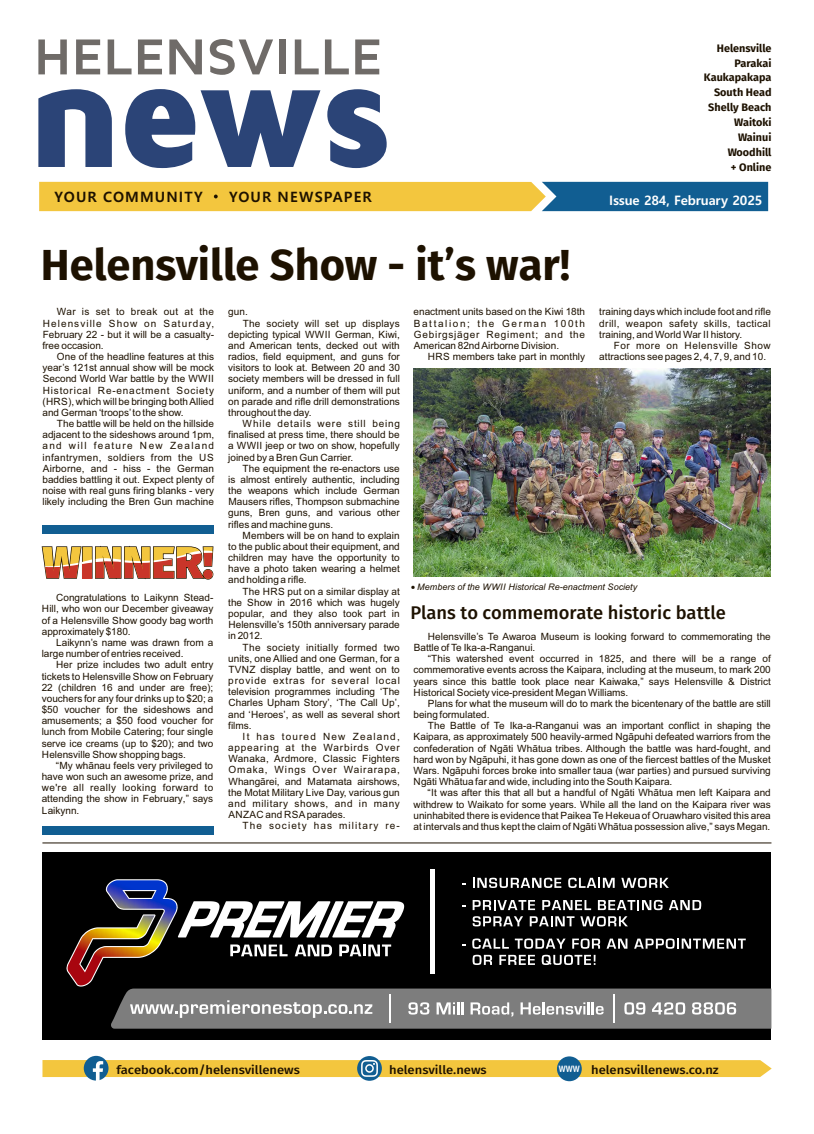
<style>
.page{position:relative;width:814px;height:1134px;background:#fff}
.page>*{position:absolute;margin:0;border:0;box-sizing:border-box;transform-origin:0 0}
.t1{font:900 153.6px "Maven Pro";color:#2b4477}
.t2{font:700 52.3px "Maven Pro";color:#6f6b68;scale:1.04 1}
.t3{font:700 43.4px "Fira Sans";color:#1d1100}
.t4{font:500 18.3px "Fira Sans";color:#1d1100}
.t5{font:700 14.2px "Malgun Gothic";letter-spacing:.08em;color:#1d1100}
.t6{font:700 13px "Malgun Gothic";letter-spacing:-.01em;color:#fff}
.t7{font:500 11.9px "Fira Sans";color:#1d1100;scale:1.09 1}
.t8{font:700 10.8px/14.9px "Fira Sans";color:#1d1100;text-align:right}
.t9{font:10px/11.2px "Arial";color:#1d1100;text-align:justify}
.t10{font:10px "Arial";letter-spacing:.02em;color:#1d1100}
.t11{font:10px/11.2px "Arial";letter-spacing:.025em;color:#1d1100}
.t12{font:10px "Arial";letter-spacing:.08em;color:#1d1100}
.t13{font:10px "Arial";letter-spacing:.03em;color:#1d1100}
.t14{font:10px "Arial";letter-spacing:.09em;color:#1d1100}
.t15{font:10px "Arial";letter-spacing:.075em;color:#1d1100}
.t16{font:10px "Arial";letter-spacing:.055em;color:#1d1100}
.t17{font:10px "Arial";letter-spacing:.11em;color:#1d1100}
.t18{font:10px "Arial";letter-spacing:.115em;color:#1d1100}
.t19{font:italic 9px "Arial";color:#1d1100}
</style>
<div class="page">
<div style="left:43px;top:852px;width:728px;height:187px;background:#000"></div>
<div style="left:430px;top:869px;width:5px;height:105px;background:#fff"></div>
<svg style="left:66px;top:878px;width:705px;height:151px"></svg>
<svg style="left:39px;top:182px;width:729px;height:29px;background:#afa759"></svg>
<hr style="left:42px;top:843px;width:729px;height:1px;background:#1d1100">
<div style="left:42px;top:526px;width:171px;height:8px;background:#115e92"></div>
<div style="left:42px;top:827px;width:171px;height:8px;background:#115e92"></div>
<svg style="left:41px;top:546px;width:173px;height:34px"></svg>
<div style="left:84px;top:1056px;width:24px;height:24px;background:#115e92;border-radius:50%"></div>
<div style="left:357px;top:1056px;width:25px;height:25px;background:#115e92;border-radius:50%"></div>
<svg style="left:42px;top:1060px;width:729px;height:21px"></svg>
<div style="left:557px;top:1056px;width:24px;height:25px;background:#115e92;border-radius:50%"></div>
<img style="left:413px;top:368px;width:358px;height:209px">
<h2 class="t2" style="left:34px;top:24px;width:337px">HELENSVILLE</h2>
<h1 class="t1" style="left:25px;top:19px;width:369px">news</h1>
<h3 class="t5" style="left:54px;top:190px;width:150px">YOUR COMMUNITY</h3>
<h3 class="t5" style="left:229px;top:190px;width:144px">YOUR NEWSPAPER</h3>
<h3 class="t3" style="left:41px;top:246px;width:531px">Helensville Show - it’s war!</h3>
<p class="t8" style="left:704px;top:41px;width:69px">Helensville<br>Parakai<br>Kaukapakapa<br>South Head<br>Shelly Beach<br>Waitoki<br>Wainui<br>Woodhill<br>+ Online</p>
<h3 class="t6" style="left:609px;top:195px;width:155px">Issue 284, February 2025</h3>
<p class="t9" style="left:43px;top:307px;width:173px;text-indent:14px">War is set to break out at the Helensville Show on Saturday, February 22 - but it will be a casualty&shy;free occasion.</p>
<p class="t9" style="left:42px;top:352px;width:173px;text-indent:14px">One of the headline features at this year’s 121st annual show will be mock Second World War battle by the WWII Historical Re-enactment Society (HRS), which will be bringing both Allied and German ‘troops’ to the show.</p>
<p class="t9" style="left:42px;top:419px;width:173px;text-indent:14px">The battle will be held on the hillside adjacent to the sideshows around 1pm, and will feature New Zealand infantrymen, soldiers from the US Airborne, and - hiss - the German baddies battling it out. Expect plenty of noise with real guns firing blanks - very likely including the Bren Gun machine</p>
<p class="t9" style="left:42px;top:593px;width:173px;text-indent:14px">Congratulations to Laikynn Stead-Hill, who won our December giveaway of a Helensville Show goody bag worth approximately $180.</p>
<p class="t9" style="left:42px;top:638px;width:173px;text-indent:14px">Laikynn’s name was drawn from a large number of entries received.</p>
<p class="t9" style="left:42px;top:660px;width:173px;text-indent:14px">Her prize includes two adult entry tickets to Helensville Show on February 22 (children 16 and under are free); vouchers for any four drinks up to $20; a $50 voucher for the sideshows and amusements; a $50 food voucher for lunch from Mobile Catering; four single serve ice creams (up to $20); and two Helensville Show shopping bags.</p>
<p class="t9" style="left:42px;top:761px;width:173px;text-indent:14px">“My whānau feels very privileged to have won such an awesome prize, and we're all really looking forward to attending the show in February,” says Laikynn.</p>
<p class="t9" style="left:228px;top:307px;width:21px">gun.</p>
<p class="t10" style="left:243px;top:319px;width:159px">The society will set up displays</p>
<p class="t9" style="left:228px;top:329px;width:173px">depicting typical WWII German, Kiwi,</p>
<p class="t9" style="left:228px;top:341px;width:173px">and American tents, decked out with</p>
<p class="t9" style="left:228px;top:352px;width:173px">radios, field equipment, and guns for</p>
<p class="t9" style="left:228px;top:363px;width:173px">visitors to look at. Between 20 and 30</p>
<p class="t9" style="left:228px;top:374px;width:173px">society members will be dressed in full</p>
<p class="t9" style="left:228px;top:385px;width:173px">uniform, and a number of them will put</p>
<p class="t9" style="left:228px;top:396px;width:173px">on parade and rifle drill demonstrations</p>
<p class="t9" style="left:228px;top:408px;width:85px">throughout the day.</p>
<p class="t15" style="left:243px;top:420px;width:159px">While details were still being</p>
<p class="t9" style="left:228px;top:430px;width:173px">finalised at press time, there should be</p>
<p class="t9" style="left:228px;top:441px;width:173px">a WWII jeep or two on show, hopefully</p>
<p class="t9" style="left:228px;top:452px;width:127px">joined by a Bren Gun Carrier.</p>
<p class="t9" style="left:243px;top:464px;width:159px">The equipment the re-enactors use</p>
<p class="t9" style="left:228px;top:475px;width:173px">is almost entirely authentic, including</p>
<p class="t9" style="left:228px;top:486px;width:173px">the weapons which include German</p>
<p class="t9" style="left:228px;top:497px;width:173px">Mausers rifles, Thompson submachine</p>
<p class="t9" style="left:228px;top:508px;width:173px">guns, Bren guns, and various other</p>
<p class="t9" style="left:228px;top:519px;width:107px">rifles and machine guns.</p>
<p class="t9" style="left:243px;top:531px;width:158px">Members will be on hand to explain</p>
<p class="t9" style="left:228px;top:542px;width:173px">to the public about their equipment, and</p>
<p class="t9" style="left:228px;top:553px;width:173px">children may have the opportunity to</p>
<p class="t9" style="left:228px;top:564px;width:173px">have a photo taken wearing a helmet</p>
<p class="t9" style="left:228px;top:575px;width:80px">and holding a rifle.</p>
<p class="t9" style="left:243px;top:586px;width:159px">The HRS put on a similar display at</p>
<p class="t9" style="left:228px;top:598px;width:173px">the Show in 2016 which was hugely</p>
<p class="t9" style="left:228px;top:609px;width:173px">popular, and they also took part in</p>
<p class="t9" style="left:228px;top:620px;width:173px">Helensville’s 150th anniversary parade</p>
<p class="t9" style="left:228px;top:631px;width:36px">in 2012.</p>
<p class="t13" style="left:242px;top:643px;width:159px">The society initially formed two</p>
<p class="t9" style="left:228px;top:653px;width:173px">units, one Allied and one German, for a</p>
<p class="t9" style="left:228px;top:665px;width:173px">TVNZ display battle, and went on to</p>
<p class="t14" style="left:228px;top:677px;width:173px">provide extras for several local</p>
<p class="t9" style="left:228px;top:687px;width:173px">television programmes including ‘The</p>
<p class="t9" style="left:228px;top:698px;width:173px">Charles Upham Story’, ‘The Call Up’,</p>
<p class="t9" style="left:228px;top:709px;width:173px">and ‘Heroes’, as well as several short</p>
<p class="t9" style="left:228px;top:720px;width:25px">films.</p>
<p class="t18" style="left:242px;top:733px;width:159px">It has toured New Zealand,</p>
<p class="t12" style="left:228px;top:744px;width:173px">appearing at the Warbirds Over</p>
<p class="t10" style="left:228px;top:755px;width:173px">Wanaka, Ardmore, Classic Fighters</p>
<p class="t12" style="left:228px;top:766px;width:173px">Omaka, Wings Over Wairarapa,</p>
<p class="t9" style="left:228px;top:776px;width:173px">Whangārei, and Matamata airshows,</p>
<p class="t9" style="left:228px;top:787px;width:173px">the Motat Military Live Day, various gun</p>
<p class="t16" style="left:228px;top:800px;width:173px">and military shows, and in many</p>
<p class="t9" style="left:228px;top:810px;width:119px">ANZAC and RSA parades.</p>
<p class="t17" style="left:242px;top:822px;width:159px">The society has military re-</p>
<p class="t9" style="left:413px;top:307px;width:173px">enactment units based on the Kiwi 18th Battalion; the German 100th Gebirgsjäger Regiment; and the American 82nd Airborne Division.</p>
<p class="t9" style="left:428px;top:352px;width:159px">HRS members take part in monthly</p>
<p class="t9" style="left:599px;top:307px;width:173px">training days which include foot and rifle drill, weapon safety skills, tactical training, and World War II history.</p>
<p class="t11" style="left:599px;top:341px;width:173px;text-indent:14px">For more on Helensville Show attractions see pages 2, 4, 7, 9, and 10.</p>
<p class="t19" style="left:417px;top:584px;width:221px">Members of the WWII Historical Re-enactment Society</p>
<h3 class="t4" style="left:410px;top:604px;width:317px">Plans to commemorate historic battle</h3>
<p class="t9" style="left:413px;top:632px;width:358px;text-indent:14px">Helensville’s Te Awaroa Museum is looking forward to commemorating the<br>Battle of Te Ika-a-Ranganui.</p>
<p class="t9" style="left:413px;top:654px;width:359px;text-indent:14px">“This watershed event occurred in 1825, and there will be a range of commemorative events across the Kaipara, including at the museum, to mark 200 years since this battle took place near Kaiwaka,” says Helensville &amp; District Historical Society vice-president Megan Williams.</p>
<p class="t9" style="left:413px;top:699px;width:359px;text-indent:14px">Plans for what the museum will do to mark the bicentenary of the battle are still being formulated.</p>
<p class="t9" style="left:413px;top:721px;width:359px;text-indent:14px">The Battle of Te Ika-a-Ranganui was an important conflict in shaping the Kaipara, as approximately 500 heavily-armed Ngāpuhi defeated warriors from the confederation of Ngāti Whātua tribes. Although the battle was hard-fought, and hard won by Ngāpuhi, it has gone down as one of the fiercest battles of the Musket Wars. Ngāpuhi forces broke into smaller taua (war parties) and pursued surviving Ngāti Whātua far and wide, including into the South Kaipara.</p>
<p class="t9" style="left:413px;top:788px;width:359px;text-indent:14px">“It was after this that all but a handful of Ngāti Whātua men left Kaipara and withdrew to Waikato for some years. While all the land on the Kaipara river was uninhabited there is evidence that Paikea Te Hekeua of Oruawharo visited this area at intervals and thus kept the claim of Ngāti Whātua possession alive,” says Megan.</p>
<p class="t7" style="left:116px;top:1065px;width:170px">facebook.com/helensvillenews</p>
<p class="t7" style="left:389px;top:1065px;width:91px">helensville.news</p>
<p class="t7" style="left:559px;top:1065px;width:148px"><sup>www</sup> helensvillenews.co.nz</p>
</div>
